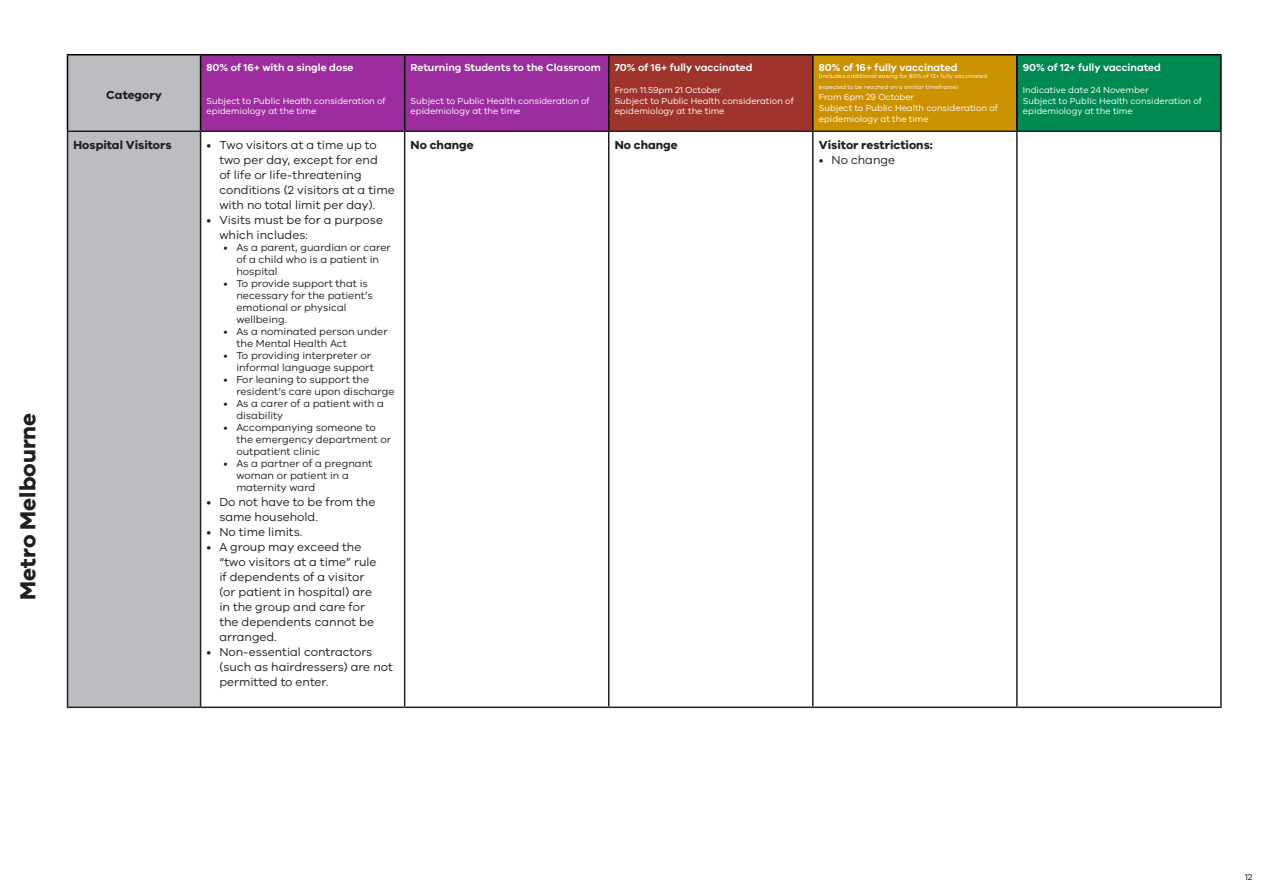
<style>
.page{position:relative;width:1263px;height:893px;background:#fff}
.page>*{position:absolute;margin:0;border:0;box-sizing:border-box;transform-origin:0 0}
.t1{font:700 22.5px "VIC";color:#231f20}
.t2{font:12px/15px "VIC";color:#231f20}
.Body_text_Header{font:700 12px "VIC";color:#231f20}
.Bullet_text{font:700 12px "VIC";color:#231f20}
.t3{font:10.5px/12px "VIC";color:#231f20}
.Body_text_-_No_Bulle{font:600 10.5px "VIC";color:#fff}
.Body_text_-_No_Bulle-2{font:9px/10.8px "VIC";color:#fff}
.t4{font:9px "VIC";color:#231f20}
.Body_text_-_No_Bulle-3{font:6px/10.8px "VIC";color:#fff}
</style>
<div class="page">
<div style="left:68px;top:55px;width:133px;height:76px;background:#bcbdc0"></div>
<div style="left:201px;top:55px;width:204px;height:76px;background:#9d2d9f"></div>
<div style="left:405px;top:55px;width:204px;height:76px;background:#9b2d9f"></div>
<div style="left:609px;top:55px;width:204px;height:76px;background:#9f342c"></div>
<div style="left:813px;top:55px;width:204px;height:76px;background:#cc9200"></div>
<div style="left:1017px;top:55px;width:204px;height:76px;background:#008a53"></div>
<div style="left:68px;top:131px;width:133px;height:576px;background:#bcbdc0"></div>
<hr style="left:67px;top:131px;width:134px;height:1px;background:#231f20">
<hr style="left:201px;top:131px;width:204px;height:1px;background:#231f20">
<hr style="left:405px;top:131px;width:204px;height:1px;background:#231f20">
<hr style="left:609px;top:131px;width:204px;height:1px;background:#231f20">
<hr style="left:608px;top:132px;width:1px;height:575px;background:#231f20">
<hr style="left:813px;top:131px;width:204px;height:1px;background:#231f20">
<hr style="left:812px;top:132px;width:1px;height:575px;background:#231f20">
<hr style="left:1017px;top:131px;width:205px;height:1px;background:#231f20">
<hr style="left:1016px;top:132px;width:2px;height:575px;background:#231f20">
<hr style="left:813px;top:707px;width:204px;height:1px;background:#231f20">
<hr style="left:1017px;top:707px;width:205px;height:1px;background:#231f20">
<hr style="left:67px;top:707px;width:134px;height:1px;background:#231f20">
<hr style="left:201px;top:707px;width:204px;height:1px;background:#231f20">
<hr style="left:405px;top:707px;width:204px;height:1px;background:#231f20">
<hr style="left:609px;top:707px;width:204px;height:1px;background:#231f20">
<hr style="left:67px;top:132px;width:1px;height:575px;background:#231f20">
<hr style="left:200px;top:132px;width:1px;height:575px;background:#231f20">
<hr style="left:404px;top:132px;width:1px;height:575px;background:#231f20">
<hr style="left:1220px;top:132px;width:2px;height:575px;background:#231f20">
<hr style="left:67px;top:54px;width:134px;height:2px;background:#000">
<hr style="left:67px;top:56px;width:1px;height:75px;background:#000">
<hr style="left:201px;top:54px;width:204px;height:2px;background:#000">
<hr style="left:200px;top:56px;width:1px;height:75px;background:#000">
<hr style="left:405px;top:54px;width:204px;height:2px;background:#000">
<hr style="left:404px;top:56px;width:1px;height:75px;background:#000">
<hr style="left:609px;top:54px;width:204px;height:2px;background:#000">
<hr style="left:608px;top:56px;width:1px;height:75px;background:#000">
<hr style="left:813px;top:54px;width:204px;height:2px;background:#000">
<hr style="left:812px;top:56px;width:1px;height:75px;background:#000">
<hr style="left:1017px;top:54px;width:205px;height:2px;background:#000">
<hr style="left:1016px;top:56px;width:2px;height:75px;background:#000">
<hr style="left:1220px;top:56px;width:2px;height:75px;background:#000">
<p class="t1" style="left:14px;top:600px;width:188px;rotate:-90deg">Metro Melbourne</p>
<p class="Body_text_Header" style="left:106px;top:88px;width:57px">Category</p>
<p class="Body_text_-_No_Bulle" style="left:207px;top:61px;width:149px">80% of 16+ with a single dose</p>
<p class="Body_text_-_No_Bulle-2" style="left:207px;top:95px;width:181px">Subject to Public Health consideration of epidemiology at the time</p>
<p class="Body_text_Header" style="left:74px;top:138px;width:100px">Hospital Visitors</p>
<p class="t2" style="left:219px;top:137px;width:177px;text-indent:-13px">• Two visitors at a time up to two per day, except for end<br>of life or life-threatening conditions (2 visitors at a time with no total limit per day).</p>
<p class="t2" style="left:219px;top:212px;width:165px;text-indent:-13px">• Visits must be for a purpose which includes:</p>
<p class="t3" style="left:236px;top:241px;width:156px;text-indent:-13px">• As a parent, guardian or carer of a child who is a patient in hospital</p>
<p class="t3" style="left:236px;top:277px;width:138px;text-indent:-13px">• To provide support that is necessary for the patient’s emotional or physical wellbeing.</p>
<p class="t3" style="left:236px;top:325px;width:153px;text-indent:-13px">• As a nominated person under the Mental Health Act</p>
<p class="t3" style="left:224px;top:349px;width:152px;text-align:right">• To providing interpreter or informal language support</p>
<p class="t3" style="left:236px;top:373px;width:160px;text-indent:-13px">• For leaning to support the resident’s care upon discharge</p>
<p class="t3" style="left:236px;top:397px;width:149px;text-indent:-13px">• As a carer of a patient with a disability</p>
<p class="t3" style="left:236px;top:421px;width:156px;text-indent:-13px">• Accompanying someone to the emergency department or outpatient clinic</p>
<p class="t3" style="left:236px;top:457px;width:138px;text-indent:-13px">• As a partner of a pregnant woman or patient in a maternity ward</p>
<p class="t2" style="left:219px;top:494px;width:158px;text-indent:-13px">• Do not have to be from the same household.</p>
<p class="t2" style="left:207px;top:524px;width:97px">• No time limits.</p>
<p class="t2" style="left:219px;top:539px;width:159px;text-indent:-13px">• A group may exceed the “two visitors at a time” rule if dependents of a visitor (or patient in hospital) are in the group and care for the dependents cannot be arranged.</p>
<p class="t2" style="left:219px;top:644px;width:175px;text-indent:-13px">• Non-essential contractors (such as hairdressers) are not permitted to enter.</p>
<p class="Body_text_-_No_Bulle" style="left:411px;top:61px;width:192px">Returning Students to the Classroom</p>
<p class="Body_text_-_No_Bulle-2" style="left:411px;top:95px;width:181px">Subject to Public Health consideration of epidemiology at the time</p>
<p class="Body_text_-_No_Bulle" style="left:615px;top:61px;width:139px">70% of 16+ fully vaccinated</p>
<p class="Body_text_-_No_Bulle-2" style="left:615px;top:84px;width:108px">From 11.59pm 21 October</p>
<p class="Body_text_-_No_Bulle-2" style="left:615px;top:95px;width:181px">Subject to Public Health consideration of epidemiology at the time</p>
<p class="Body_text_-_No_Bulle" style="left:819px;top:61px;width:140px">80% of 16+ fully vaccinated</p>
<p class="Body_text_-_No_Bulle-3" style="left:819px;top:71px;width:170px">(includes additional easing for 80% of 12+ fully vaccinated expected to be reached on a similar timeframe)</p>
<p class="Body_text_-_No_Bulle-2" style="left:819px;top:91px;width:97px">From 6pm 29 October</p>
<p class="Body_text_-_No_Bulle-2" style="left:819px;top:102px;width:181px">Subject to Public Health consideration of epidemiology at the time</p>
<p class="Body_text_Header" style="left:411px;top:138px;width:65px">No change</p>
<p class="Body_text_Header" style="left:615px;top:138px;width:65px">No change</p>
<p class="Bullet_text" style="left:819px;top:138px;width:115px">Visitor restrictions:</p>
<p class="t2" style="left:819px;top:152px;width:78px">• No change</p>
<p class="Body_text_-_No_Bulle" style="left:1023px;top:61px;width:140px">90% of 12+ fully vaccinated</p>
<p class="Body_text_-_No_Bulle-2" style="left:1023px;top:84px;width:127px">Indicative date 24 November</p>
<p class="Body_text_-_No_Bulle-2" style="left:1023px;top:95px;width:181px">Subject to Public Health consideration of epidemiology at the time</p>
<p class="t4" style="left:1245px;top:871px;width:9px">12</p>
</div>
